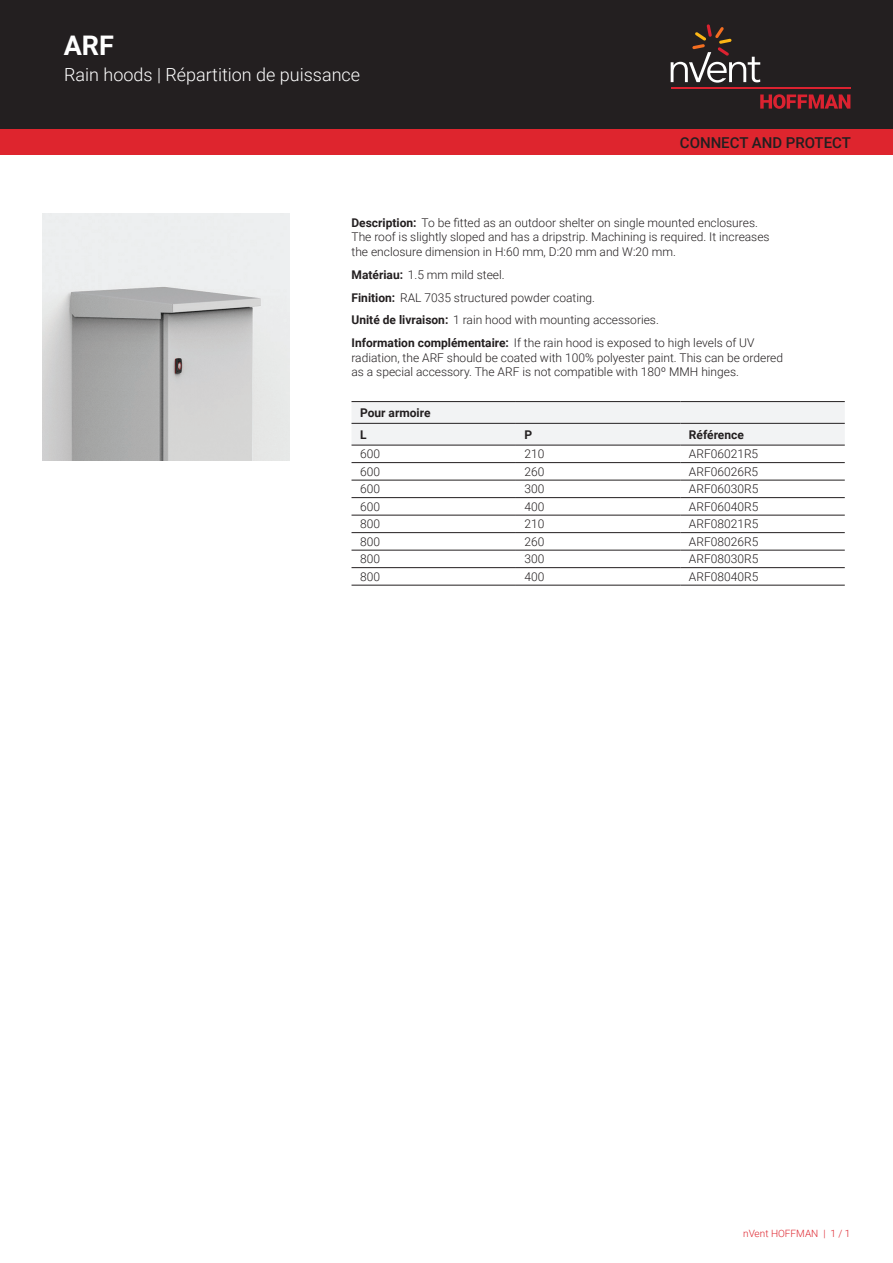
<style>
.page{position:relative;width:893px;height:1263px;background:#fff}
.page>*{position:absolute;margin:0;border:0;box-sizing:border-box;transform-origin:0 0}
.t1{font:700 27px "Roboto";color:#fff}
.t2{font:300 18px "Roboto";color:#fff}
.t3{font:500 15px "Roboto";color:#231f20}
.t4{font:300 12px/14.4px "Roboto";color:#231f20}
.t5{font:700 12px/21.8px "Roboto";color:#231f20}
.t6{font:300 10.05px "Roboto";color:#de252e}
.s1{font-weight:700}
</style>
<div class="page">
<div style="left:0;top:0;width:893px;height:129px;background:#231f20"></div>
<svg style="left:760px;top:94px;width:90px;height:15px"></svg>
<hr style="left:671px;top:88px;width:179px;height:1px;background:#db2230">
<svg style="left:671px;top:24px;width:89px;height:59px"></svg>
<div style="left:0;top:129px;width:893px;height:26px;background:#de252e"></div>
<svg style="left:351px;top:402px;width:494px;height:43px"></svg>
<hr style="left:351px;top:401px;width:165px;height:1px;background:#231f20">
<hr style="left:516px;top:401px;width:164px;height:1px;background:#231f20">
<hr style="left:680px;top:401px;width:165px;height:1px;background:#231f20">
<hr style="left:351px;top:462px;width:165px;height:1px;background:#231f20">
<hr style="left:516px;top:462px;width:164px;height:1px;background:#231f20">
<hr style="left:680px;top:462px;width:165px;height:1px;background:#231f20">
<hr style="left:351px;top:480px;width:165px;height:1px;background:#231f20">
<hr style="left:516px;top:480px;width:164px;height:1px;background:#231f20">
<hr style="left:680px;top:480px;width:165px;height:1px;background:#231f20">
<hr style="left:351px;top:497px;width:165px;height:1px;background:#231f20">
<hr style="left:516px;top:497px;width:164px;height:1px;background:#231f20">
<hr style="left:680px;top:497px;width:165px;height:1px;background:#231f20">
<hr style="left:351px;top:515px;width:165px;height:1px;background:#231f20">
<hr style="left:516px;top:515px;width:164px;height:1px;background:#231f20">
<hr style="left:680px;top:515px;width:165px;height:1px;background:#231f20">
<hr style="left:351px;top:532px;width:165px;height:1px;background:#231f20">
<hr style="left:516px;top:532px;width:164px;height:1px;background:#231f20">
<hr style="left:680px;top:532px;width:165px;height:1px;background:#231f20">
<hr style="left:351px;top:550px;width:165px;height:1px;background:#231f20">
<hr style="left:516px;top:550px;width:164px;height:1px;background:#231f20">
<hr style="left:680px;top:550px;width:165px;height:1px;background:#231f20">
<hr style="left:351px;top:567px;width:165px;height:1px;background:#231f20">
<hr style="left:516px;top:567px;width:164px;height:1px;background:#231f20">
<hr style="left:680px;top:567px;width:165px;height:1px;background:#231f20">
<hr style="left:351px;top:585px;width:165px;height:1px;background:#231f20">
<hr style="left:516px;top:585px;width:164px;height:1px;background:#231f20">
<hr style="left:680px;top:585px;width:165px;height:1px;background:#231f20">
<hr style="left:351px;top:423px;width:165px;height:1px;background:#231f20">
<hr style="left:516px;top:423px;width:164px;height:1px;background:#231f20">
<hr style="left:680px;top:423px;width:165px;height:1px;background:#231f20">
<hr style="left:351px;top:445px;width:165px;height:1px;background:#231f20">
<hr style="left:516px;top:445px;width:164px;height:1px;background:#231f20">
<hr style="left:680px;top:445px;width:165px;height:1px;background:#231f20">
<img style="left:43px;top:213px;width:246px;height:247px">
<h1 class="t1" style="left:64px;top:27px;width:52px">ARF</h1>
<h2 class="t2" style="left:64px;top:62px;width:297px">Rain hoods | Répartition de puissance</h2>
<p class="t3" style="left:680px;top:132px;width:173px">CONNECT AND PROTECT</p>
<p class="t4" style="left:351px;top:215px;width:420px"><span class="s1">Description:</span> To be fitted as an outdoor shelter on single mounted enclosures.<br>The roof is slightly sloped and has a dripstrip. Machining is required. It increases the enclosure dimension in H:60 mm, D:20 mm and W:20 mm.</p>
<p class="t4" style="left:351px;top:262px;width:405px;line-height:23px"><span class="s1">Matériau:</span> 1.5 mm mild steel.<br><span class="s1">Finition:</span> RAL 7035 structured powder coating.<br><span class="s1">Unité de livraison:</span> 1 rain hood with mounting accessories.<br><span class="s1">Information complémentaire:</span> If the rain hood is exposed to high levels of UV</p>
<p class="t4" style="left:351px;top:350px;width:433px">radiation, the ARF should be coated with 100% polyester paint. This can be ordered as a special accessory. The ARF is not compatible with 180º MMH hinges.</p>
<p class="t5" style="left:360px;top:401px;width:72px">Pour armoire<br>L</p>
<p class="t5" style="left:524px;top:423px;width:9px">P</p>
<p class="t5" style="left:689px;top:423px;width:57px">Référence</p>
<p class="t4" style="left:360px;top:446px;width:21px">600</p>
<p class="t4" style="left:524px;top:446px;width:21px">210</p>
<p class="t4" style="left:689px;top:446px;width:71px">ARF06021R5</p>
<p class="t4" style="left:360px;top:464px;width:21px">600</p>
<p class="t4" style="left:524px;top:464px;width:21px">260</p>
<p class="t4" style="left:689px;top:464px;width:71px">ARF06026R5</p>
<p class="t4" style="left:360px;top:481px;width:21px">600</p>
<p class="t4" style="left:524px;top:481px;width:21px">300</p>
<p class="t4" style="left:689px;top:481px;width:71px">ARF06030R5</p>
<p class="t4" style="left:360px;top:499px;width:21px">600</p>
<p class="t4" style="left:524px;top:499px;width:21px">400</p>
<p class="t4" style="left:689px;top:499px;width:71px">ARF06040R5</p>
<p class="t4" style="left:360px;top:516px;width:21px">800</p>
<p class="t4" style="left:524px;top:516px;width:21px">210</p>
<p class="t4" style="left:689px;top:516px;width:71px">ARF08021R5</p>
<p class="t4" style="left:360px;top:534px;width:21px">800</p>
<p class="t4" style="left:524px;top:534px;width:21px">260</p>
<p class="t4" style="left:689px;top:534px;width:71px">ARF08026R5</p>
<p class="t4" style="left:360px;top:551px;width:21px">800</p>
<p class="t4" style="left:524px;top:551px;width:21px">300</p>
<p class="t4" style="left:689px;top:551px;width:71px">ARF08030R5</p>
<p class="t4" style="left:360px;top:569px;width:21px">800</p>
<p class="t4" style="left:525px;top:569px;width:21px">400</p>
<p class="t4" style="left:689px;top:569px;width:71px">ARF08040R5</p>
<p class="t6" style="left:743px;top:1226px;width:109px">nVent HOFFMAN | 1 / 1</p>
</div>
